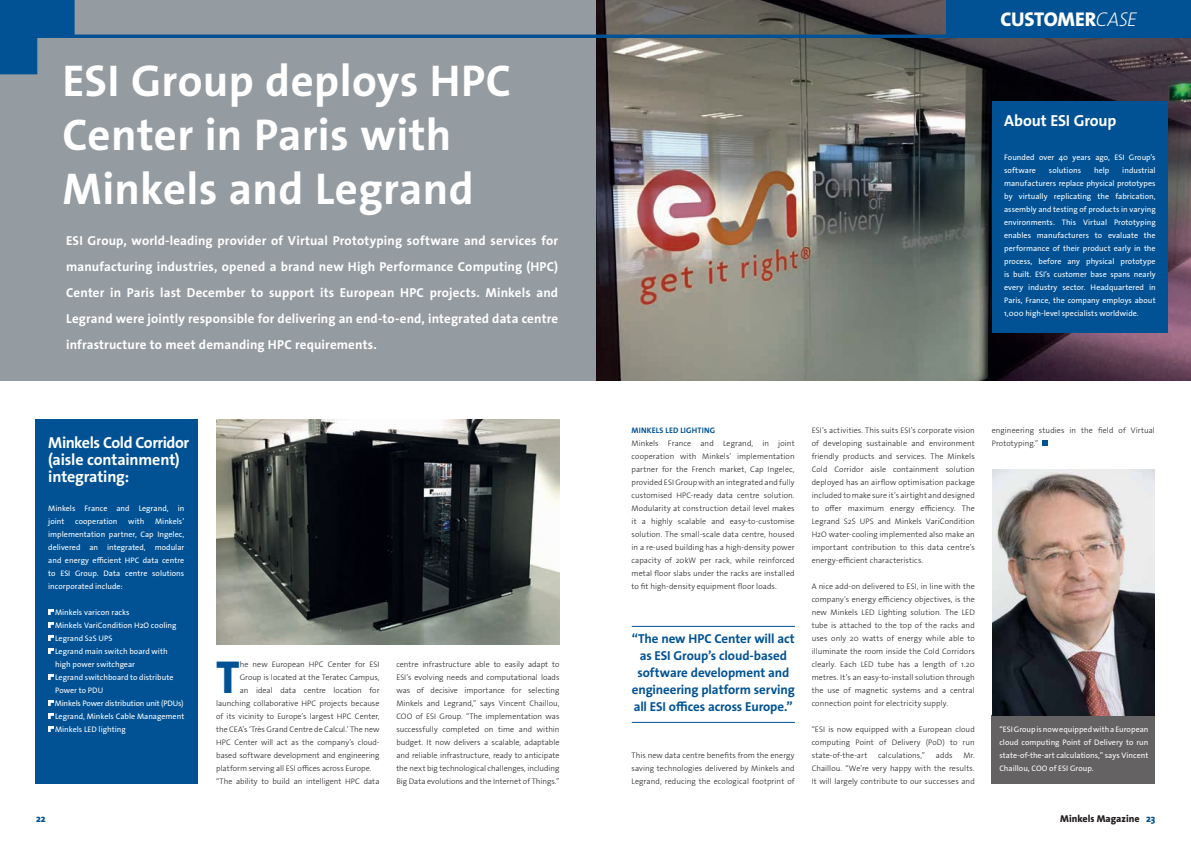
<style>
.page{position:relative;width:1191px;height:842px;background:#fff}
.page>*{position:absolute;margin:0;border:0;box-sizing:border-box;transform-origin:0 0}
.t1{font:800 46.5px "The Sans Os F";color:#005294}
.t2{font:700 44.8px/54.4px "The Sans Os F";letter-spacing:.01em;color:#fff}
.t3{font:800 20px "The Sans Os F";letter-spacing:-.01em;color:#fff}
.t4{font:700 16px/17px "The Sans Os F";letter-spacing:-.015em;color:#fff}
.t5{font:700 13px/26px "The Sans Os F";letter-spacing:.01em;color:#fff;text-align:justify}
.t6{font:700 13px/17px "The Sans Os F";letter-spacing:-.01em;color:#005294;text-align:center}
.t7{font:800 10px "The Sans Os F";color:#231f20}
.t8{font:800 10px "The Sans Os F";color:#005294}
.t9{font:300 8px/13px "The Sans Os F";letter-spacing:.005em;color:#231f20;text-align:justify}
.t10{font:8px/13px "The Sans Os F";letter-spacing:.005em;color:#fff}
.t11{font:700 8px "The Sans Os F";letter-spacing:.02em;color:#005294}
.s1{font-weight:200;font-style:italic}
.s2{color:#005294}
</style>
<div class="page">
<img style="left:595px;top:74px;width:596px;height:307px">
<div style="left:0;top:0;width:595px;height:381px;background:#959ca1"></div>
<svg style="left:0;top:0;width:1191px;height:74px"></svg>
<div style="left:36px;top:420px;width:162px;height:364px;background:#005294"></div>
<svg style="left:48px;top:609px;width:5px;height:6px"></svg>
<svg style="left:48px;top:622px;width:5px;height:6px"></svg>
<svg style="left:48px;top:635px;width:5px;height:6px"></svg>
<svg style="left:48px;top:648px;width:5px;height:6px"></svg>
<svg style="left:48px;top:674px;width:5px;height:6px"></svg>
<svg style="left:48px;top:700px;width:5px;height:6px"></svg>
<svg style="left:48px;top:713px;width:5px;height:6px"></svg>
<svg style="left:48px;top:726px;width:5px;height:6px"></svg>
<div style="left:991px;top:101px;width:176px;height:232px;background:#005294"></div>
<div style="left:991px;top:715px;width:164px;height:69px;background:#656263"></div>
<img style="left:992px;top:469px;width:163px;height:247px">
<img style="left:216px;top:420px;width:343px;height:225px">
<hr style="left:632px;top:626px;width:163px;height:1px;background:#005294">
<hr style="left:632px;top:722px;width:163px;height:1px;background:#005294">
<svg style="left:1042px;top:440px;width:6px;height:6px"></svg>
<div style="left:946px;top:0;width:245px;height:36px;background:#005294"></div>
<h2 class="t2" style="left:62px;top:54px;width:450px">ESI Group deploys HPC<br>Center in Paris with<br>Minkels and Legrand</h2>
<p class="t5" style="left:66px;top:228px;width:493px">ESI Group, world-leading provider of Virtual Prototyping software and services for manufacturing industries, opened a brand new High Performance Computing (HPC)<br>Center in Paris last December to support its European HPC projects. Minkels and Legrand were jointly responsible for delivering an end-to-end, integrated data centre infrastructure to meet demanding HPC requirements.</p>
<h3 class="t4" style="left:48px;top:435px;width:142px">Minkels Cold Corridor (aisle containment) integrating:</h3>
<p class="t10" style="left:48px;top:501px;width:138px">Minkels France and Legrand, in joint</p>
<p class="t10" style="left:48px;top:514px;width:138px;text-align:justify;text-indent:107px">Minkels’ implementation partner, Cap Ingelec, delivered an integrated, modular and energy efficient HPC data centre to ESI Group. Data centre solutions incorporated include:</p>
<p class="t10" style="left:55px;top:605px;width:131px">Minkels varicon racks<br>Minkels VariCondition H2O cooling<br>Legrand S2S UPS<br>Legrand main switch board with high power switchgear<br>Legrand switchboard to distribute<br>Power to PDU<br>Minkels Power distribution unit (PDUs)<br>Legrand, Minkels Cable Management<br>Minkels LED lighting</p>
<p class="t10" style="left:75px;top:514px;width:44px">cooperation</p>
<p class="t10" style="left:128px;top:514px;width:18px">with</p>
<h1 class="t1" style="left:216px;top:647px;width:25px">T</h1>
<p class="t9" style="left:240px;top:657px;width:141px">he new European HPC Center for ESI</p>
<p class="t9" style="left:240px;top:670px;width:141px">Group is located at the Teratec Campus,</p>
<p class="t9" style="left:240px;top:683px;width:141px">an ideal data centre location for</p>
<p class="t9" style="left:216px;top:696px;width:165px">launching collaborative HPC projects because</p>
<p class="t9" style="left:216px;top:709px;width:165px">of its vicinity to Europe’s largest HPC Center,</p>
<p class="t9" style="left:216px;top:722px;width:165px">the CEA’s ‘Très Grand Centre de Calcul.’ The new</p>
<p class="t9" style="left:216px;top:735px;width:165px">HPC Center will act as the company’s cloud-</p>
<p class="t9" style="left:216px;top:748px;width:165px">based software development and engineering</p>
<p class="t9" style="left:216px;top:761px;width:157px">platform serving all ESI offices across Europe.</p>
<p class="t9" style="left:216px;top:774px;width:165px">“The ability to build an intelligent HPC data</p>
<p class="t9" style="left:396px;top:657px;width:165px">centre infrastructure able to easily adapt to ESI’s evolving needs and computational loads was of decisive importance for selecting Minkels and Legrand,” says Vincent Chaillou, COO of ESI Group. “The implementation was successfully completed on time and within budget. It now delivers a scalable, adaptable and reliable infrastructure, ready to anticipate the next big technological challenges, including Big Data evolutions and the Internet of Things.”</p>
<h3 class="t3" style="left:1000px;top:6px;width:138px">CUSTOMER<span class="s1">CASE</span></h3>
<h3 class="t4" style="left:1004px;top:112px;width:114px">About ESI Group</h3>
<p class="t10" style="left:1004px;top:150px;width:153px">Founded over 40 years ago, ESI Group’s software</p>
<p class="t10" style="left:1004px;top:163px;width:153px;text-align:justify;text-indent:118px">industrial manufacturers replace physical prototypes by virtually replicating the fabrication, assembly and testing of products in varying environments. This Virtual Prototyping enables manufacturers to evaluate the performance of their product early in the process, before any physical prototype is built. ESI’s customer base spans nearly every industry sector. Headquartered in Paris, France, the company employs about 1,000 high-level specialists worldwide.</p>
<p class="t10" style="left:1049px;top:163px;width:34px">solutions</p>
<p class="t10" style="left:1094px;top:163px;width:17px">help</p>
<p class="t11" style="left:631px;top:425px;width:85px">MINKELS LED LIGHTING</p>
<p class="t9" style="left:631px;top:436px;width:165px">Minkels France and Legrand, in joint cooperation with Minkels’ implementation partner for the French market, Cap Ingelec, provided ESI Group with an integrated and fully customised HPC-ready data centre solution.<br>Modularity at construction detail level makes it a highly scalable and easy-to-customise solution. The small-scale data centre, housed in a re-used building has a high-density power capacity of 20kW per rack, while reinforced metal floor slabs under the racks are installed to fit high-density equipment floor loads.</p>
<h3 class="t6" style="left:632px;top:630px;width:165px">“The new HPC Center will act as ESI Group’s cloud-based software development and engineering platform serving all ESI offices across Europe.”</h3>
<p class="t9" style="left:631px;top:748px;width:165px">This new data centre benefits from the energy saving technologies delivered by Minkels and Legrand, reducing the ecological footprint of</p>
<p class="t9" style="left:811px;top:423px;width:165px">ESI’s activities. This suits ESI’s corporate vision of developing sustainable and environment friendly products and services. The Minkels Cold Corridor aisle containment solution deployed has an airflow optimisation package included to make sure it’s airtight and designed to offer maximum energy efficiency. The Legrand S2S UPS and Minkels VariCondition H2O water-cooling implemented also make an important contribution to this data centre’s energy-efficient characteristics.</p>
<p class="t9" style="left:811px;top:579px;width:165px">A nice add-on delivered to ESI, in line with the company’s energy efficiency objectives, is the new Minkels LED Lighting solution. The LED tube is attached to the top of the racks and uses only 20 watts of energy while able to illuminate the room inside the Cold Corridors clearly. Each LED tube has a length of 1.20 metres. It’s an easy-to-install solution through the use of magnetic systems and a central connection point for electricity supply.</p>
<p class="t9" style="left:811px;top:722px;width:165px">“ESI is now equipped with a European cloud computing Point of Delivery (PoD) to run state-of-the-art</p>
<p class="t9" style="left:878px;top:748px;width:49px">calculations,”</p>
<p class="t9" style="left:936px;top:748px;width:18px">adds</p>
<p class="t9" style="left:811px;top:748px;width:165px;text-indent:152px">Mr.<br>Chaillou. “We’re very happy with the results.<br>It will largely contribute to our successes and</p>
<p class="t9" style="left:991px;top:423px;width:165px">engineering studies in the field of Virtual<br>Prototyping.”</p>
<p class="t10" style="left:999px;top:722px;width:151px;text-align:justify">“ESI Group is now equipped with a European cloud computing Point of Delivery to run state-of-the-art calculations,” says Vincent Chaillou, COO of ESI Group.</p>
<p class="t8" style="left:36px;top:812px;width:11px">22</p>
<p class="t7" style="left:1060px;top:812px;width:97px">Minkels Magazine <span class="s2">23</span></p>
</div>
